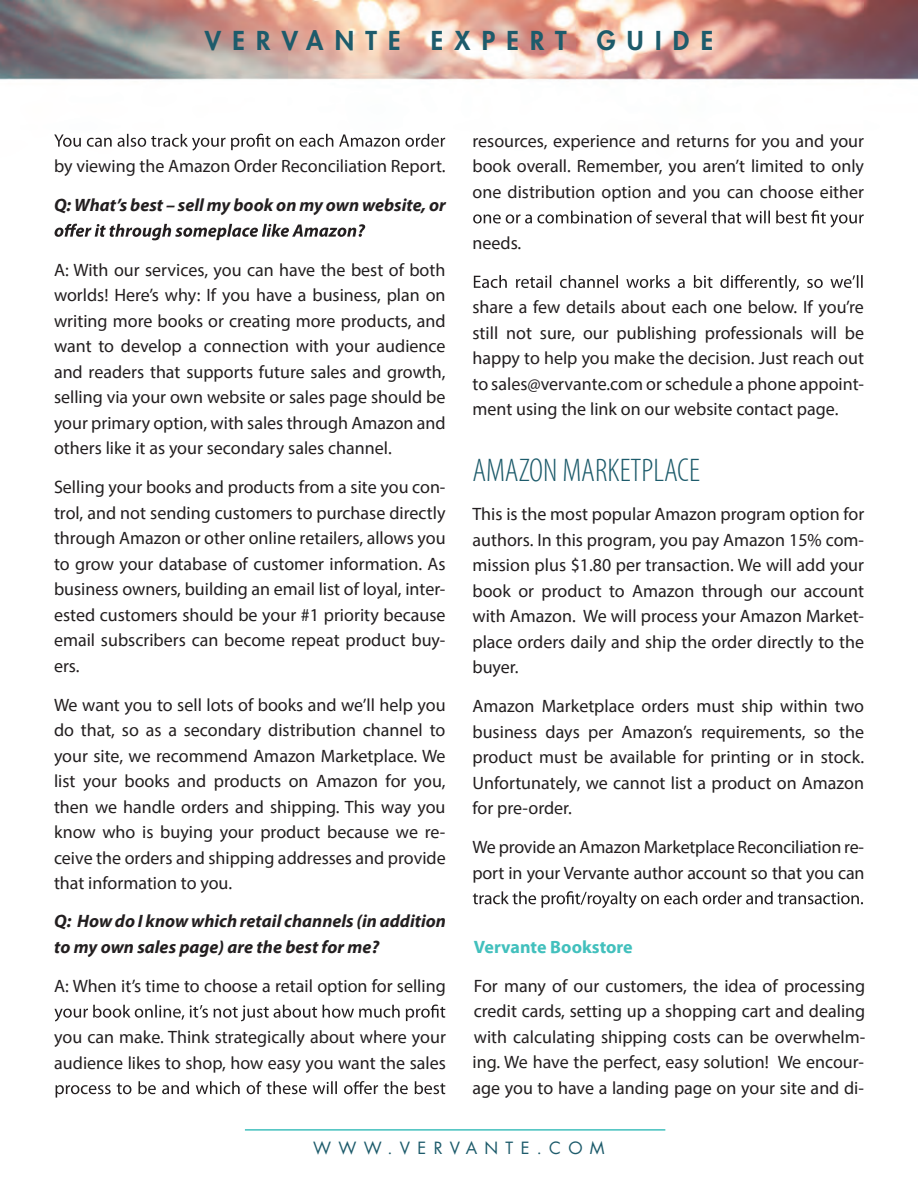
<style>
.page{position:relative;width:918px;height:1188px;background:#fff}
.page>*{position:absolute;margin:0;border:0;box-sizing:border-box;transform-origin:0 0}
.t1{font:300 condensed 33px "Myriad Pro";color:#1d5b6b}
.t2{font:800 25.5px "Futura Std";letter-spacing:.445em;color:#1d5b6b}
.t3{font:18px/25.5px "Myriad Pro";color:#231f20;text-align:justify}
.t4{font:italic 700 18px/25.5px "Myriad Pro";color:#231f20}
.t5{font:700 18px "Myriad Pro";color:#42c0bd}
.t6{font:16.5px "Futura Std";letter-spacing:.445em;color:#1d5b6b}
</style>
<div class="page">
<img style="left:0;top:0;width:918px;height:1131px">
<hr style="left:245px;top:1129px;width:420px;height:2px;background:#42c0bd">
<svg style="left:54px;top:134px;width:391px;height:17px"></svg>
<svg style="left:55px;top:224px;width:310px;height:16px"></svg>
<svg style="left:54px;top:1005px;width:391px;height:16px"></svg>
<svg style="left:56px;top:1081px;width:389px;height:17px"></svg>
<svg style="left:473px;top:210px;width:391px;height:17px"></svg>
<svg style="left:474px;top:275px;width:389px;height:17px"></svg>
<svg style="left:473px;top:891px;width:390px;height:17px"></svg>
<h2 class="t2" style="left:205px;top:24px;width:510px">VERVANTE EXPERT GUIDE</h2>
<p class="t3" style="left:54px;top:153px;width:393px">by viewing the Amazon Order Reconciliation Report.</p>
<p class="t4" style="left:54px;top:192px;width:393px">Q: What’s best – sell my book on my own website, or</p>
<p class="t3" style="left:54px;top:257px;width:393px">A: With our services, you can have the best of both worlds! Here’s why: If you have a business, plan on writing more books or creating more products, and want to develop a connection with your audience and readers that supports future sales and growth, selling via your own website or sales page should be your primary option, with sales through Amazon and others like it as your secondary sales channel.</p>
<p class="t3" style="left:54px;top:474px;width:393px">Selling your books and products from a site you con&shy;trol, and not sending customers to purchase directly through Amazon or other online retailers, allows you to grow your database of customer information. As business owners, building an email list of loyal, inter&shy;ested customers should be your #1 priority because email subscribers can become repeat product buy&shy;ers.</p>
<p class="t3" style="left:54px;top:692px;width:393px">We want you to sell lots of books and we’ll help you do that, so as a secondary distribution channel to your site, we recommend Amazon Marketplace. We list your books and products on Amazon for you, then we handle orders and shipping. This way you know who is buying your product because we re&shy;ceive the orders and shipping addresses and provide that information to you.</p>
<p class="t4" style="left:54px;top:908px;width:393px">Q: How do I know which retail channels (in addition to my own sales page) are the best for me?</p>
<p class="t3" style="left:54px;top:973px;width:393px">A: When it’s time to choose a retail option for selling</p>
<p class="t3" style="left:54px;top:1024px;width:393px">you can make. Think strategically about where your audience likes to shop, how easy you want the sales</p>
<p class="t3" style="left:472px;top:128px;width:393px">resources, experience and returns for you and your book overall. Remember, you aren’t limited to only one distribution option and you can choose either</p>
<p class="t3" style="left:472px;top:230px;width:50px">needs.</p>
<p class="t3" style="left:472px;top:294px;width:393px">share a few details about each one below. If you’re still not sure, our publishing professionals will be happy to help you make the decision. Just reach out to sales@vervante.com or schedule a phone appoint&shy;ment using the link on our website contact page.</p>
<h1 class="t1" style="left:472px;top:451px;width:229px">AMAZON MARKETPLACE</h1>
<p class="t3" style="left:472px;top:501px;width:393px">This is the most popular Amazon program option for authors. In this program, you pay Amazon 15% com&shy;mission plus $1.80 per transaction. We will add your book or product to Amazon through our account with Amazon. We will process your Amazon Market&shy;place orders daily and ship the order directly to the buyer.</p>
<p class="t3" style="left:472px;top:693px;width:393px">Amazon Marketplace orders must ship within two business days per Amazon’s requirements, so the product must be available for printing or in stock.<br>Unfortunately, we cannot list a product on Amazon for pre-order.</p>
<p class="t3" style="left:472px;top:834px;width:394px">We provide an Amazon Marketplace Reconciliation re&shy;port in your Vervante author account so that you can</p>
<p class="t5" style="left:474px;top:935px;width:160px">Vervante Bookstore</p>
<p class="t3" style="left:472px;top:973px;width:394px">For many of our customers, the idea of processing credit cards, setting up a shopping cart and dealing with calculating shipping costs can be overwhelm&shy;ing. We have the perfect, easy solution! We encour&shy;age you to have a landing page on your site and di-</p>
<p class="t6" style="left:313px;top:1137px;width:293px">WWW.VERVANTE.COM</p>
</div>
